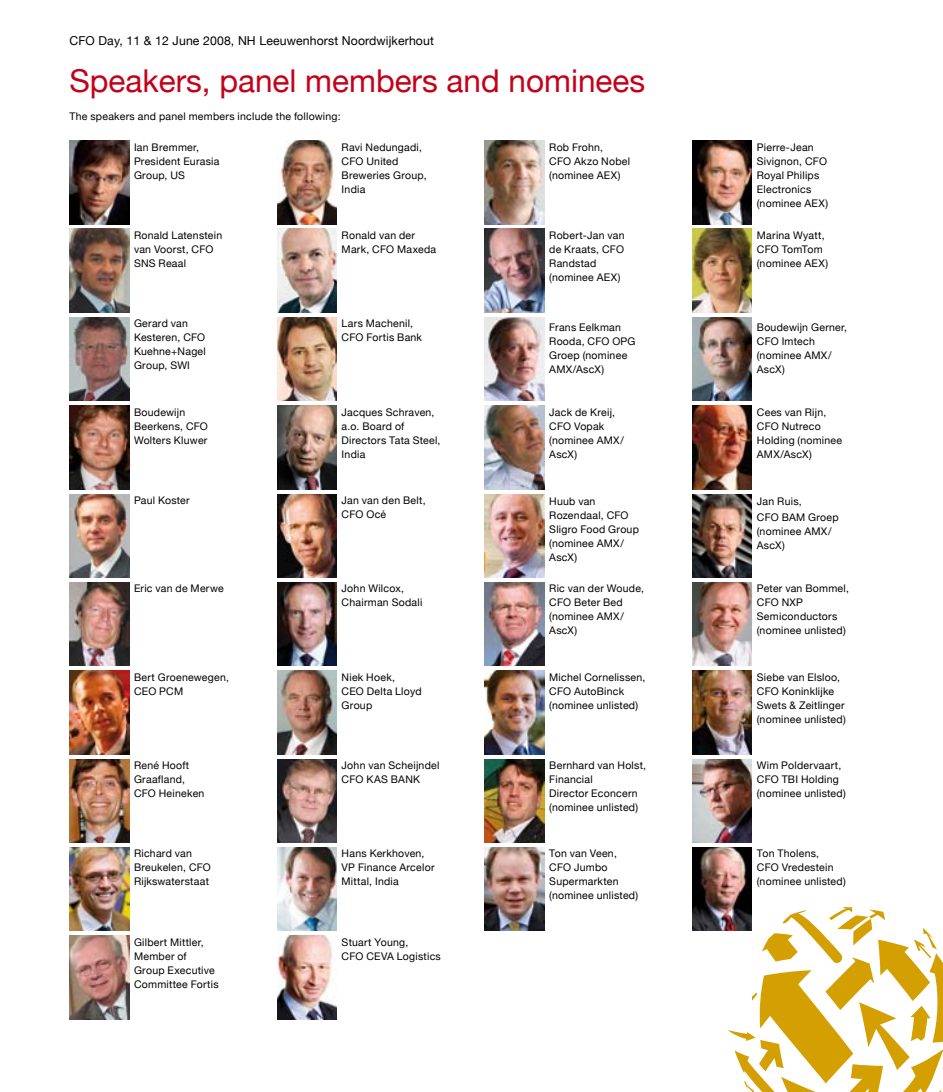
<style>
.page{position:relative;width:943px;height:1092px;background:#fff}
.page>*{position:absolute;margin:0;border:0;box-sizing:border-box;transform-origin:0 0}
.t1{font:31.5px "Helvetica Neue";color:#c50119}
.t2{font:12.25px "Helvetica Neue";letter-spacing:.01em;color:#000}
.t3{font:10.5px/14px "Helvetica Neue";letter-spacing:.025em;color:#000}
</style>
<div class="page">
<svg style="left:726px;top:907px;width:217px;height:184px"></svg>
<img style="left:69px;top:141px;width:60px;height:83px">
<img style="left:69px;top:229px;width:60px;height:83px">
<img style="left:69px;top:317px;width:60px;height:83px">
<img style="left:69px;top:405px;width:60px;height:84px">
<img style="left:69px;top:494px;width:60px;height:83px">
<img style="left:69px;top:582px;width:60px;height:83px">
<img style="left:69px;top:670px;width:60px;height:84px">
<img style="left:69px;top:759px;width:60px;height:83px">
<img style="left:69px;top:847px;width:60px;height:83px">
<img style="left:69px;top:935px;width:60px;height:84px">
<img style="left:277px;top:141px;width:59px;height:83px">
<img style="left:277px;top:229px;width:59px;height:83px">
<img style="left:277px;top:317px;width:59px;height:83px">
<img style="left:277px;top:405px;width:59px;height:84px">
<img style="left:277px;top:494px;width:59px;height:83px">
<img style="left:277px;top:582px;width:59px;height:83px">
<img style="left:277px;top:670px;width:59px;height:84px">
<img style="left:277px;top:759px;width:59px;height:83px">
<img style="left:277px;top:847px;width:59px;height:83px">
<img style="left:277px;top:935px;width:59px;height:84px">
<img style="left:484px;top:141px;width:60px;height:83px">
<img style="left:484px;top:229px;width:60px;height:83px">
<img style="left:484px;top:317px;width:60px;height:83px">
<img style="left:484px;top:405px;width:60px;height:84px">
<img style="left:484px;top:494px;width:60px;height:83px">
<img style="left:484px;top:582px;width:60px;height:83px">
<img style="left:484px;top:670px;width:60px;height:84px">
<img style="left:484px;top:759px;width:60px;height:83px">
<img style="left:484px;top:847px;width:60px;height:83px">
<img style="left:692px;top:141px;width:60px;height:83px">
<img style="left:692px;top:229px;width:60px;height:83px">
<img style="left:692px;top:317px;width:60px;height:83px">
<img style="left:692px;top:405px;width:60px;height:84px">
<img style="left:692px;top:494px;width:60px;height:83px">
<img style="left:692px;top:582px;width:60px;height:83px">
<img style="left:692px;top:670px;width:60px;height:84px">
<img style="left:692px;top:759px;width:60px;height:83px">
<img style="left:692px;top:847px;width:60px;height:83px">
<div style="left:692px;top:935px;width:60px;height:84px;background:#fff"></div>
<p class="t2" style="left:69px;top:33px;width:366px">CFO Day, 11 &amp; 12 June 2008, NH Leeuwenhorst Noordwijkerhout</p>
<h1 class="t1" style="left:69px;top:62px;width:577px">Speakers, panel members and nominees</h1>
<p class="t3" style="left:69px;top:109px;width:273px">The speakers and panel members include the following:</p>
<p class="t3" style="left:134px;top:140px;width:87px">Ian Bremmer,<br>President Eurasia<br>Group, US</p>
<p class="t3" style="left:134px;top:228px;width:90px">Ronald Latenstein van Voorst, CFO<br>SNS Reaal</p>
<p class="t3" style="left:341px;top:140px;width:87px">Ravi Nedungadi,<br>CFO United<br>Breweries Group,<br>India</p>
<p class="t3" style="left:341px;top:228px;width:96px">Ronald van der<br>Mark, CFO Maxeda</p>
<p class="t3" style="left:134px;top:316px;width:73px">Gerard van<br>Kesteren, CFO<br>Kuehne+Nagel<br>Group, SWI</p>
<p class="t3" style="left:134px;top:405px;width:75px">Boudewijn<br>Beerkens, CFO<br>Wolters Kluwer</p>
<p class="t3" style="left:134px;top:493px;width:57px">Paul Koster</p>
<p class="t3" style="left:341px;top:316px;width:82px">Lars Machenil,<br>CFO Fortis Bank</p>
<p class="t3" style="left:341px;top:405px;width:100px">Jacques Schraven, a.o. Board of<br>Directors Tata Steel,<br>India</p>
<p class="t3" style="left:341px;top:493px;width:85px">Jan van den Belt,<br>CFO Océ</p>
<p class="t3" style="left:134px;top:581px;width:91px">Eric van de Merwe</p>
<p class="t3" style="left:341px;top:581px;width:82px">John Wilcox,<br>Chairman Sodali</p>
<p class="t3" style="left:134px;top:669px;width:97px">Bert Groenewegen,<br>CEO PCM</p>
<p class="t3" style="left:341px;top:669px;width:81px">Niek Hoek,<br>CEO Delta Lloyd<br>Group</p>
<p class="t3" style="left:134px;top:758px;width:72px">René Hooft<br>Graafland,<br>CFO Heineken</p>
<p class="t3" style="left:341px;top:758px;width:99px">John van Scheijndel<br>CFO KAS BANK</p>
<p class="t3" style="left:134px;top:846px;width:78px">Richard van<br>Breukelen, CFO<br>Rijkswaterstaat</p>
<p class="t3" style="left:341px;top:846px;width:94px">Hans Kerkhoven,<br>VP Finance Arcelor<br>Mittal, India</p>
<p class="t3" style="left:134px;top:934px;width:86px">Gilbert Mittler,<br>Member of<br>Group Executive<br>Committee Fortis</p>
<p class="t3" style="left:341px;top:934px;width:101px">Stuart Young,<br>CFO CEVA Logistics</p>
<p class="t3" style="left:549px;top:140px;width:82px">Rob Frohn,<br>CFO Akzo Nobel (nominee AEX)</p>
<p class="t3" style="left:549px;top:228px;width:77px">Robert-Jan van de Kraats, CFO<br>Randstad (nominee AEX)</p>
<p class="t3" style="left:549px;top:320px;width:88px">Frans Eelkman<br>Rooda, CFO OPG<br>Groep (nominee<br>AMX/AscX)</p>
<p class="t3" style="left:549px;top:405px;width:76px">Jack de Kreij,<br>CFO Vopak (nominee AMX/<br>AscX)</p>
<p class="t3" style="left:549px;top:494px;width:91px">Huub van<br>Rozendaal, CFO<br>Sligro Food Group (nominee AMX/<br>AscX)</p>
<p class="t3" style="left:549px;top:581px;width:96px">Ric van der Woude,<br>CFO Beter Bed (nominee AMX/<br>AscX)</p>
<p class="t3" style="left:549px;top:669px;width:98px">Michel Cornelissen,<br>CFO AutoBinck (nominee unlisted)</p>
<p class="t3" style="left:549px;top:758px;width:98px">Bernhard van Holst,<br>Financial<br>Director Econcern (nominee unlisted)</p>
<p class="t3" style="left:549px;top:846px;width:90px">Ton van Veen,<br>CFO Jumbo<br>Supermarkten (nominee unlisted)</p>
<p class="t3" style="left:756px;top:140px;width:73px">Pierre-Jean<br>Sivignon, CFO<br>Royal Philips<br>Electronics (nominee AEX)</p>
<p class="t3" style="left:756px;top:228px;width:73px">Marina Wyatt,<br>CFO TomTom (nominee AEX)</p>
<p class="t3" style="left:756px;top:320px;width:92px">Boudewijn Gerner,<br>CFO Imtech (nominee AMX/<br>AscX)</p>
<p class="t3" style="left:756px;top:405px;width:87px">Cees van Rijn,<br>CFO Nutreco<br>Holding (nominee<br>AMX/AscX)</p>
<p class="t3" style="left:756px;top:493px;width:83px;line-height:15.9px">Jan Ruis,<br>CFO BAM Groep</p>
<p class="t3" style="left:756px;top:524px;width:76px">(nominee AMX/<br>AscX)</p>
<p class="t3" style="left:756px;top:581px;width:94px">Peter van Bommel,<br>CFO NXP<br>Semiconductors (nominee unlisted)</p>
<p class="t3" style="left:756px;top:669px;width:90px">Siebe van Elsloo,<br>CFO Koninklijke<br>Swets &amp; Zeitlinger (nominee unlisted)</p>
<p class="t3" style="left:756px;top:758px;width:90px">Wim Poldervaart,<br>CFO TBI Holding (nominee unlisted)</p>
<p class="t3" style="left:756px;top:846px;width:90px">Ton Tholens,<br>CFO Vredestein (nominee unlisted)</p>
</div>
